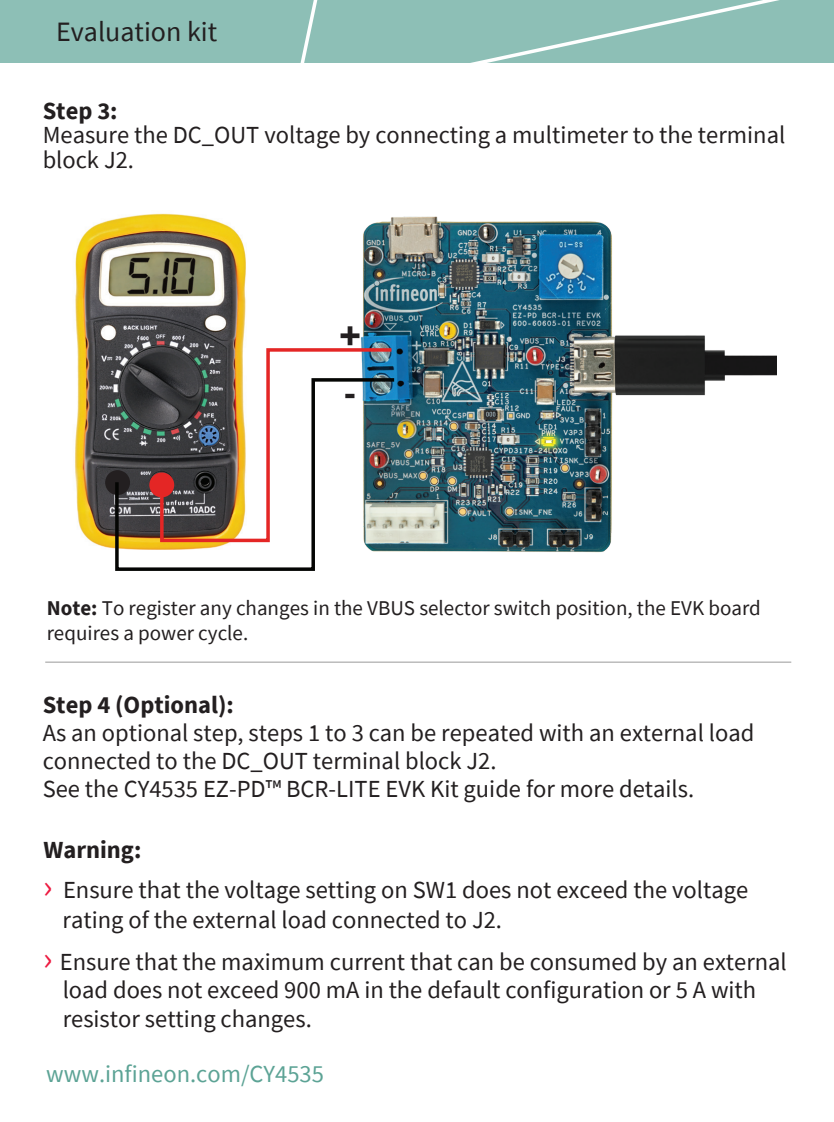
<style>
.page{position:relative;width:834px;height:1122px;background:#fff}
.page>*{position:absolute;margin:0;border:0;box-sizing:border-box;transform-origin:0 0}
.t1{font:600 38.85px/58.4px "ITC Franklin Gothic Std";color:#231f20}
.t2{font:28px "Source Sans Pro";color:#231f20}
.t3{font:24.5px/28px "Source Sans Pro";color:#231f20}
.t4{font:700 24.5px "Source Sans Pro";color:#231f20}
.t5{font:24.5px "Source Sans Pro";color:#5ca395}
.t6{font:21px/25.2px "Source Sans Pro";color:#231f20}
.s1{font-weight:700}
.s2{font-size:35px;color:#ed1a40}
</style>
<div class="page">
<img style="left:361px;top:216px;width:415px;height:337px">
<img style="left:75px;top:213px;width:171px;height:336px">
<div style="left:105px;top:470px;width:25px;height:25px;background:#231f20;border-radius:50%"></div>
<svg style="left:113px;top:376px;width:284px;height:195px"></svg>
<img style="left:158px;top:346px;width:237px;height:197px">
<hr style="left:45px;top:661px;width:746px;height:1px;background:#999">
<div style="left:0;top:0;width:833px;height:63px;background:#8dbfb6"></div>
<svg style="left:470px;top:0;width:309px;height:63px"></svg>
<svg style="left:300px;top:0;width:18px;height:63px"></svg>
<p class="t2" style="left:56px;top:14px;width:163px">Evaluation kit</p>
<p class="t4" style="left:43px;top:94px;width:76px">Step 3:</p>
<p class="t3" style="left:43px;top:123px;width:744px;line-height:24.5px">Measure the DC_OUT voltage by connecting a multimeter to the terminal block J2.</p>
<h1 class="t1" style="left:338px;top:304px;width:25px">+ -</h1>
<p class="t6" style="left:47px;top:595px;width:715px"><span class="s1">Note:</span> To register any changes in the VBUS selector switch position, the EVK board requires a power cycle.</p>
<p class="t4" style="left:43px;top:688px;width:193px">Step 4 (Optional):</p>
<p class="t3" style="left:43px;top:718px;width:713px">As an optional step, steps 1 to 3 can be repeated with an external load connected to the DC_OUT terminal block J2.<br>See the CY4535 EZ-PD™ BCR-LITE EVK Kit guide for more details.</p>
<p class="t4" style="left:43px;top:833px;width:99px">Warning:</p>
<p class="t3" style="left:63px;top:875px;width:687px;line-height:29.4px;text-indent:-20px"><span class="s2">›</span> Ensure that the voltage setting on SW1 does not exceed the voltage rating of the external load connected to J2.</p>
<p class="t3" style="left:63px;top:946px;width:725px;text-indent:-20px"><span class="s2">›</span> Ensure that the maximum current that can be consumed by an external load does not exceed 900 mA in the default configuration or 5 A with resistor setting changes.</p>
<p class="t5" style="left:46px;top:1057px;width:279px">www.infineon.com/CY4535</p>
</div>
